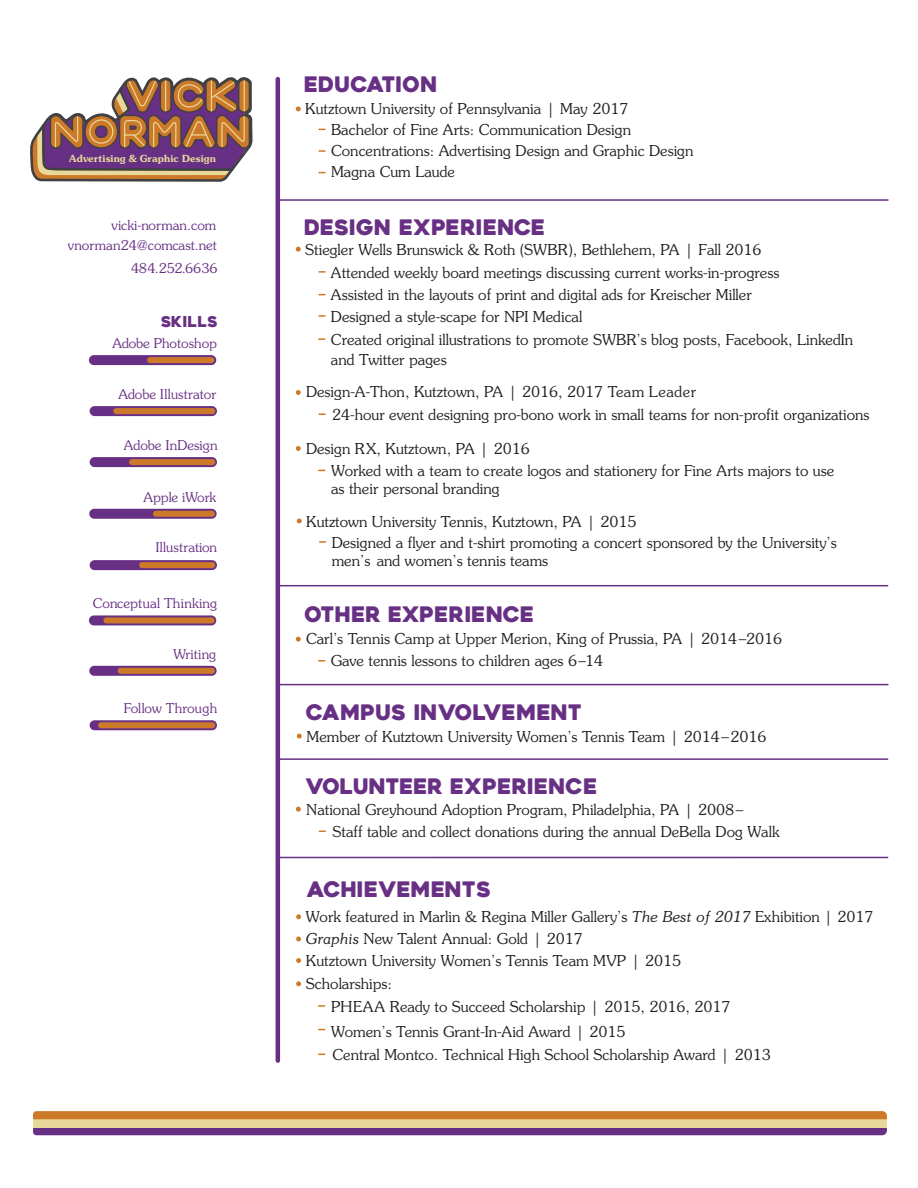
<style>
.page{position:relative;width:918px;height:1188px;background:#fff}
.page>*{position:absolute;margin:0;border:0;box-sizing:border-box;transform-origin:0 0}
.t1{font:21.3px "Heavitas";color:#683084}
.t2{font:300 15px/21.1px "Souvenir";color:#231f20}
.t3{font:15px "Heavitas";letter-spacing:.04em;color:#683084}
.t4{font:300 13.5px "Souvenir";color:#683084}
.t5{font:300 13.5px "Souvenir";letter-spacing:.02em;color:#683084}
.t6{font:600 9.9px "Souvenir";letter-spacing:.02em;color:#e8d99a}
.s1{font-style:italic}
</style>
<div class="page">
<svg style="left:33px;top:1127px;width:854px;height:8px;background:#784586"></svg>
<div style="left:33px;top:1119px;width:854px;height:8px;background:#e8d99a"></div>
<svg style="left:33px;top:1111px;width:854px;height:8px;background:#cc7c2c"></svg>
<svg style="left:30px;top:77px;width:223px;height:391px"></svg>
<svg style="left:31px;top:78px;width:220px;height:102px"></svg>
<hr style="left:276px;top:79px;width:4px;height:982px;background:#683084">
<hr style="left:278px;top:758px;width:610px;height:2px;background:#683084">
<hr style="left:278px;top:857px;width:610px;height:1px;background:#683084">
<hr style="left:278px;top:199px;width:610px;height:2px;background:#683084">
<hr style="left:278px;top:684px;width:610px;height:1px;background:#683084">
<hr style="left:278px;top:585px;width:610px;height:1px;background:#683084">
<svg style="left:296px;top:106px;width:5px;height:5px"></svg>
<svg style="left:297px;top:734px;width:5px;height:5px"></svg>
<svg style="left:296px;top:247px;width:5px;height:5px"></svg>
<svg style="left:297px;top:519px;width:5px;height:4px"></svg>
<svg style="left:296px;top:446px;width:5px;height:5px"></svg>
<svg style="left:296px;top:390px;width:5px;height:5px"></svg>
<svg style="left:296px;top:807px;width:5px;height:5px"></svg>
<svg style="left:296px;top:637px;width:5px;height:5px"></svg>
<svg style="left:296px;top:937px;width:5px;height:4px"></svg>
<svg style="left:296px;top:914px;width:5px;height:5px"></svg>
<svg style="left:296px;top:958px;width:5px;height:5px"></svg>
<svg style="left:296px;top:981px;width:5px;height:5px"></svg>
<svg style="left:319px;top:150px;width:6px;height:2px"></svg>
<svg style="left:319px;top:271px;width:6px;height:2px"></svg>
<svg style="left:319px;top:315px;width:6px;height:2px"></svg>
<svg style="left:319px;top:338px;width:6px;height:2px"></svg>
<svg style="left:320px;top:541px;width:6px;height:2px"></svg>
<svg style="left:319px;top:413px;width:6px;height:2px"></svg>
<svg style="left:319px;top:1005px;width:6px;height:2px"></svg>
<div style="left:89px;top:355px;width:127px;height:10px;background:#683084;border-radius:5px"></div>
<div style="left:90px;top:406px;width:127px;height:10px;background:#683084;border-radius:5px"></div>
<div style="left:90px;top:457px;width:127px;height:10px;background:#683084;border-radius:5px"></div>
<svg style="left:89px;top:615px;width:127px;height:10px"></svg>
<div style="left:90px;top:560px;width:127px;height:10px;background:#683084;border-radius:5px"></div>
<div style="left:89px;top:509px;width:128px;height:10px;background:#683084;border-radius:5px"></div>
<div style="left:147px;top:357px;width:67px;height:6px;background:#cc7a29;border-radius:3px"></div>
<div style="left:139px;top:562px;width:76px;height:6px;background:#cc7a29;border-radius:3px"></div>
<div style="left:153px;top:511px;width:62px;height:6px;background:#cc7a29;border-radius:3px"></div>
<svg style="left:89px;top:666px;width:128px;height:10px"></svg>
<div style="left:118px;top:668px;width:97px;height:6px;background:#cc7a29;border-radius:3px"></div>
<div style="left:113px;top:408px;width:102px;height:6px;background:#cc7a29;border-radius:3px"></div>
<div style="left:103px;top:617px;width:112px;height:6px;background:#cc7a29;border-radius:3px"></div>
<svg style="left:90px;top:720px;width:127px;height:10px"></svg>
<div style="left:98px;top:722px;width:117px;height:6px;background:#cc7a29;border-radius:3px"></div>
<div style="left:129px;top:459px;width:86px;height:6px;background:#cc7a29;border-radius:3px"></div>
<p class="t6" style="left:69px;top:152px;width:148px">Advertising &amp; Graphic Design</p>
<p class="t4" style="left:111px;top:218px;width:106px">vicki-norman.com</p>
<p class="t4" style="left:131px;top:261px;width:88px">484.252.6636</p>
<p class="t4" style="left:68px;top:238px;width:151px">vnorman24@comcast.net</p>
<p class="t3" style="left:161px;top:312px;width:58px">SKILLS</p>
<p class="t4" style="left:112px;top:335px;width:106px">Adobe Photoshop</p>
<p class="t4" style="left:118px;top:386px;width:100px">Adobe Illustrator</p>
<p class="t4" style="left:124px;top:437px;width:95px">Adobe InDesign</p>
<p class="t4" style="left:144px;top:489px;width:74px">Apple iWork</p>
<p class="t5" style="left:156px;top:539px;width:63px">Illustration</p>
<p class="t4" style="left:93px;top:595px;width:126px">Conceptual Thinking</p>
<p class="t4" style="left:174px;top:646px;width:44px">Writing</p>
<p class="t5" style="left:124px;top:700px;width:95px">Follow Through</p>
<h1 class="t1" style="left:304px;top:72px;width:136px">EDUCATION</h1>
<p class="t2" style="left:331px;top:98px;width:364px;text-indent:-26px">Kutztown University of Pennsylvania | May 2017<br>Bachelor of Fine Arts: Communication Design Concentrations: Advertising Design and Graphic Design Magna Cum Laude</p>
<h1 class="t1" style="left:304px;top:214px;width:243px">DESIGN EXPERIENCE</h1>
<p class="t2" style="left:305px;top:239px;width:458px">Stiegler Wells Brunswick &amp; Roth (SWBR), Bethlehem, PA | Fall 2016</p>
<p class="t2" style="left:331px;top:261px;width:450px;line-height:22.2px">Attended weekly board meetings discussing current works-in-progress<br>Assisted in the layouts of print and digital ads for Kreischer Miller<br>Designed a style-scape for NPI Medical</p>
<p class="t2" style="left:331px;top:330px;width:524px;line-height:19.5px">Created original illustrations to promote SWBR’s blog posts, Facebook, LinkedIn and Twitter pages</p>
<p class="t2" style="left:306px;top:381px;width:392px">Design-A-Thon, Kutztown, PA | 2016, 2017 Team Leader</p>
<p class="t2" style="left:332px;top:404px;width:539px">24-hour event designing pro-bono work in small teams for non-profit organizations</p>
<p class="t2" style="left:306px;top:438px;width:225px">Design RX, Kutztown, PA | 2016</p>
<p class="t2" style="left:331px;top:462px;width:505px;line-height:18px">Worked with a team to create logos and stationery for Fine Arts majors to use as their personal branding</p>
<p class="t2" style="left:306px;top:511px;width:332px">Kutztown University Tennis, Kutztown, PA | 2015</p>
<p class="t2" style="left:332px;top:534px;width:507px;line-height:18px">Designed a flyer and t-shirt promoting a concert sponsored by the University’s men’s and women’s tennis teams</p>
<h1 class="t1" style="left:305px;top:601px;width:231px">OTHER EXPERIENCE</h1>
<p class="t2" style="left:331px;top:628px;width:453px;text-indent:-25px">Carl’s Tennis Camp at Upper Merion, King of Prussia, PA | 2014–2016<br>Gave tennis lessons to children ages 6–14</p>
<h1 class="t1" style="left:306px;top:699px;width:277px">CAMPUS INVOLVEMENT</h1>
<p class="t2" style="left:307px;top:726px;width:462px">Member of Kutztown University Women’s Tennis Team | 2014–2016</p>
<h1 class="t1" style="left:306px;top:774px;width:293px">VOLUNTEER EXPERIENCE</h1>
<p class="t2" style="left:333px;top:799px;width:449px;text-indent:-26px">National Greyhound Adoption Program, Philadelphia, PA | 2008–<br>Staff table and collect donations during the annual DeBella Dog Walk</p>
<h1 class="t1" style="left:307px;top:876px;width:185px">ACHIEVEMENTS</h1>
<p class="t2" style="left:306px;top:927px;width:377px;line-height:22.8px"><span class="s1">Graphis</span> New Talent Annual: Gold | 2017<br>Kutztown University Women’s Tennis Team MVP | 2015<br>Scholarships:</p>
<p class="t2" style="left:306px;top:906px;width:569px">Work featured in Marlin &amp; Regina Miller Gallery’s <span class="s1">The Best of 2017</span> Exhibition | 2017</p>
<p class="t2" style="left:331px;top:996px;width:401px">PHEAA Ready to Succeed Scholarship | 2015, 2016, 2017</p>
<p class="t2" style="left:331px;top:1022px;width:296px">Women’s Tennis Grant-In-Aid Award | 2015</p>
<p class="t2" style="left:333px;top:1045px;width:440px">Central Montco. Technical High School Scholarship Award | 2013</p>
</div>
